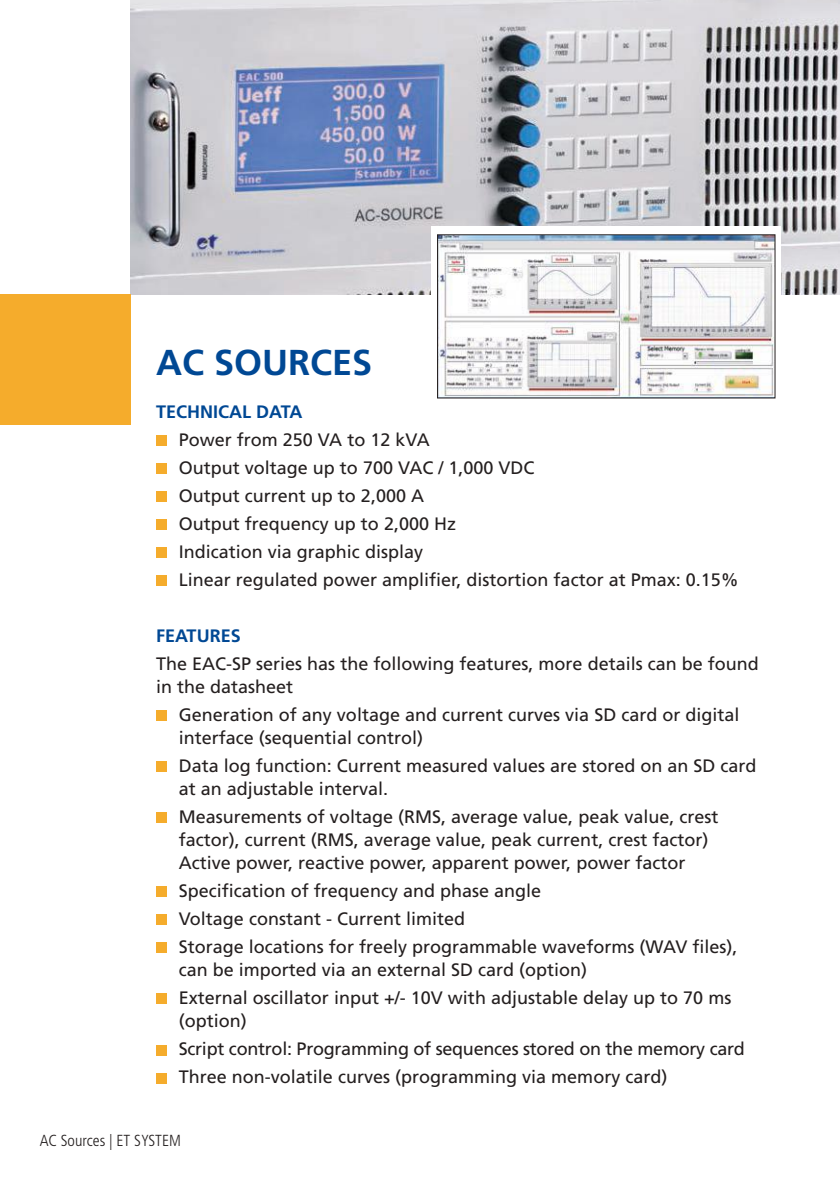
<style>
.page{position:relative;width:840px;height:1191px;background:#fff}
.page>*{position:absolute;margin:0;border:0;box-sizing:border-box;transform-origin:0 0}
.t1{font:700 36px "Frutiger";color:#004894}
.t2{font:18px/28px "Frutiger";color:#241f1f}
.t3{font:700 18px "Frutiger";color:#004894}
.t4{font:300 condensed 16px "Frutiger";color:#241f1f}
</style>
<div class="page">
<div style="left:156px;top:435px;width:11px;height:11px;background:#f5ac2c"></div>
<div style="left:156px;top:463px;width:11px;height:11px;background:#f5ac2c"></div>
<div style="left:156px;top:491px;width:11px;height:11px;background:#f5ac2c"></div>
<div style="left:156px;top:519px;width:11px;height:11px;background:#f5ac2c"></div>
<div style="left:156px;top:547px;width:11px;height:11px;background:#f5ac2c"></div>
<div style="left:156px;top:575px;width:11px;height:11px;background:#f5ac2c"></div>
<div style="left:156px;top:710px;width:11px;height:11px;background:#f5ac2c"></div>
<div style="left:156px;top:761px;width:11px;height:11px;background:#f5ac2c"></div>
<div style="left:156px;top:812px;width:11px;height:11px;background:#f5ac2c"></div>
<div style="left:156px;top:886px;width:11px;height:11px;background:#f5ac2c"></div>
<div style="left:156px;top:914px;width:11px;height:11px;background:#f5ac2c"></div>
<div style="left:156px;top:942px;width:11px;height:11px;background:#f5ac2c"></div>
<div style="left:156px;top:993px;width:11px;height:11px;background:#f5ac2c"></div>
<div style="left:156px;top:1044px;width:11px;height:11px;background:#f5ac2c"></div>
<div style="left:156px;top:1072px;width:11px;height:11px;background:#f5ac2c"></div>
<img style="left:130px;top:0;width:709px;height:294px">
<div style="left:0;top:294px;width:130px;height:131px;background:#f5ac2c"></div>
<svg style="left:431px;top:226px;width:349px;height:117px"></svg>
<img style="left:439px;top:236px;width:334px;height:160px">
<h1 class="t1" style="left:156px;top:348px;width:218px">AC SOURCES</h1>
<p class="t3" style="left:156px;top:405px;width:148px">TECHNICAL DATA</p>
<p class="t2" style="left:179px;top:427px;width:561px">Power from 250 VA to 12 kVA<br>Output voltage up to 700 VAC / 1,000 VDC<br>Output current up to 2,000 A<br>Output frequency up to 2,000 Hz<br>Indication via graphic display<br>Linear regulated power amplifier, distortion factor at Pmax: 0.15%</p>
<p class="t3" style="left:156px;top:629px;width:86px">FEATURES</p>
<p class="t2" style="left:156px;top:654px;width:604px;line-height:23px">The EAC-SP series has the following features, more details can be found in the datasheet</p>
<p class="t2" style="left:179px;top:705px;width:562px;line-height:23px">Generation of any voltage and current curves via SD card or digital interface (sequential control)</p>
<p class="t2" style="left:179px;top:756px;width:579px;line-height:23px">Data log function: Current measured values are stored on an SD card at an adjustable interval.</p>
<p class="t2" style="left:179px;top:807px;width:541px;line-height:23px">Measurements of voltage (RMS, average value, peak value, crest factor), current (RMS, average value, peak current, crest factor)<br>Active power, reactive power, apparent power, power factor</p>
<p class="t2" style="left:179px;top:878px;width:560px">Specification of frequency and phase angle<br>Voltage constant - Current limited<br>Storage locations for freely programmable waveforms (WAV files),</p>
<p class="t2" style="left:179px;top:957px;width:553px">can be imported via an external SD card (option)<br>External oscillator input +/- 10V with adjustable delay up to 70 ms</p>
<p class="t2" style="left:179px;top:1008px;width:567px">(option)<br>Script control: Programming of sequences stored on the memory card<br>Three non-volatile curves (programming via memory card)</p>
<p class="t4" style="left:40px;top:1134px;width:143px">AC Sources | ET SYSTEM</p>
</div>
